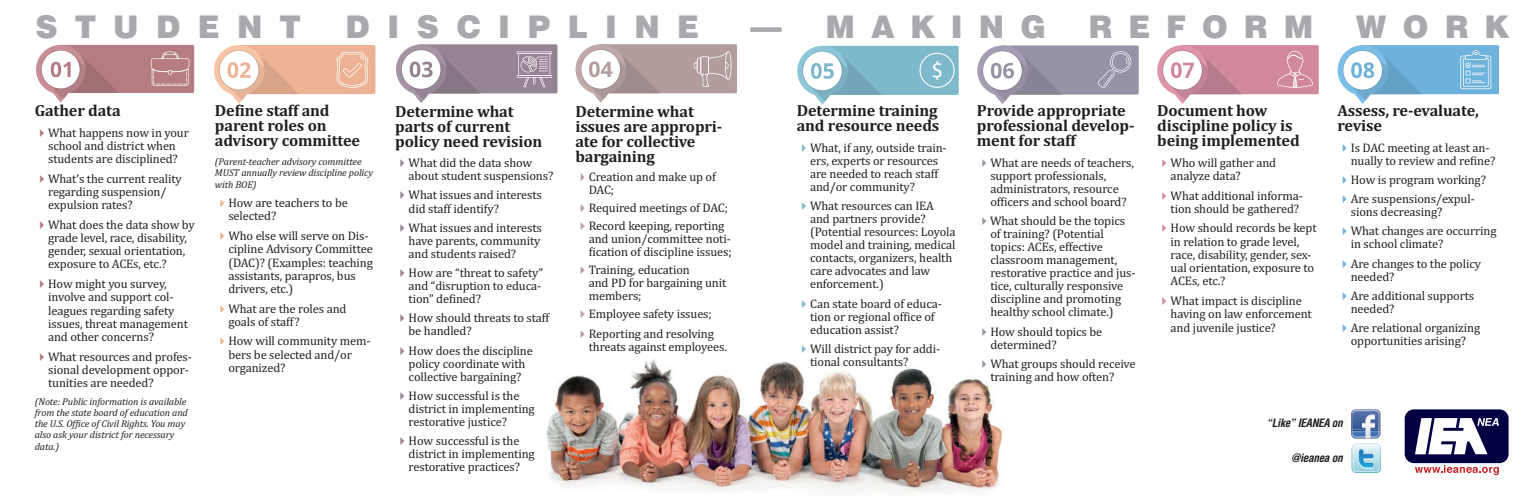
<style>
.page{position:relative;width:1531px;height:496px;background:#fff}
.page>*{position:absolute;margin:0;border:0;box-sizing:border-box;transform-origin:0 0}
.t1{font:900 31.25px "Swiss 721 BT";letter-spacing:.555em;color:#a8a9ad}
.t2{font:23.25px "Myriad Pro";color:#fff}
.t3{font:700 16.25px/15px "Cambria";letter-spacing:-.01em;color:#231f20}
.t4{font:12.5px/13px "Cambria";letter-spacing:-.01em;color:#231f20}
.t5{font:italic 700 condensed 11.25px "Helvetica";letter-spacing:-.03em;color:#231f20}
.t6{font:italic 10px/11.2px "Cambria";letter-spacing:-.01em;color:#231f20}
.s1{color:#b47b82}
.s2{color:#edb193}
.s3{color:#968293}
.s4{color:#b09d9c}
.s5{color:#7db8cb}
.s6{color:#9892a7}
.s7{color:#d2889c}
.s8{color:#6fb4dc}
</style>
<div class="page">
<img style="left:546px;top:358px;width:457px;height:135px">
<svg style="left:1351px;top:409px;width:29px;height:63px;background:#99b8d4"></svg>
<div style="left:1403px;top:408px;width:106px;height:56px;border:3px solid #fff;border-radius:9px"></div>
<div style="left:1404px;top:409px;width:104px;height:53px;background:#020040;border-radius:9px"></div>
<svg style="left:1415px;top:418px;width:83px;height:36px"></svg>
<svg style="left:1415px;top:465px;width:83px;height:10px"></svg>
<div style="left:419px;top:44px;width:138px;height:49px;background:#968393;border-radius:2px"></div>
<svg style="left:396px;top:44px;width:84px;height:59px"></svg>
<svg style="left:516px;top:51px;width:36px;height:36px"></svg>
<div style="left:599px;top:44px;width:138px;height:49px;background:#b29d9c;border-radius:2px"></div>
<svg style="left:575px;top:44px;width:85px;height:59px"></svg>
<svg style="left:693px;top:51px;width:38px;height:36px"></svg>
<div style="left:820px;top:46px;width:138px;height:49px;background:#7eb8cb;border-radius:2px"></div>
<svg style="left:797px;top:46px;width:84px;height:59px"></svg>
<div style="left:919px;top:53px;width:35px;height:35px;border:1px solid #fff;border-radius:50%"></div>
<div style="left:1000px;top:45px;width:138px;height:49px;background:#9892a7;border-radius:2px"></div>
<svg style="left:977px;top:45px;width:84px;height:59px"></svg>
<svg style="left:1098px;top:51px;width:33px;height:37px"></svg>
<div style="left:1180px;top:45px;width:138px;height:49px;background:#d1879c;border-radius:2px"></div>
<svg style="left:1157px;top:45px;width:84px;height:59px"></svg>
<svg style="left:1277px;top:45px;width:42px;height:43px"></svg>
<div style="left:1361px;top:45px;width:137px;height:49px;background:#6db2db;border-radius:2px"></div>
<svg style="left:1337px;top:45px;width:85px;height:59px"></svg>
<svg style="left:1460px;top:50px;width:31px;height:39px"></svg>
<div style="left:237px;top:45px;width:138px;height:49px;background:#edb293;border-radius:2px"></div>
<svg style="left:214px;top:45px;width:84px;height:59px"></svg>
<svg style="left:336px;top:52px;width:32px;height:36px"></svg>
<div style="left:59px;top:45px;width:135px;height:48px;background:#b67c82;border-radius:2px"></div>
<svg style="left:36px;top:45px;width:82px;height:57px"></svg>
<svg style="left:151px;top:51px;width:38px;height:35px"></svg>
<h1 class="t1" style="left:35px;top:15px;width:267px">STUDENT</h1>
<h1 class="t1" style="left:345px;top:15px;width:355px">DISCIPLINE</h1>
<h1 class="t1" style="left:750px;top:15px;width:297px">— MAKING</h1>
<h1 class="t1" style="left:1088px;top:15px;width:226px">REFORM</h1>
<h1 class="t1" style="left:1355px;top:15px;width:154px">WORK</h1>
<h3 class="t3" style="left:35px;top:102px;width:87px">Gather data</h3>
<p class="t4" style="left:35px;top:125px;width:155px;text-align:center"><span class="s1">✔</span>What happens now in your school and district when students are disciplined?</p>
<p class="t4" style="left:48px;top:171px;width:135px;text-indent:-13px"><span class="s1">✔</span>What’s the current reality regarding suspension/ expulsion rates?</p>
<p class="t4" style="left:48px;top:217px;width:148px;text-indent:-13px"><span class="s1">✔</span>What does the data show by grade level, race, disability, gender, sexual orientation, exposure to ACEs, etc.?</p>
<p class="t4" style="left:48px;top:277px;width:141px;text-indent:-13px"><span class="s1">✔</span>How might you survey, involve and support col&shy;leagues regarding safety issues, threat management and other concerns?</p>
<p class="t4" style="left:48px;top:349px;width:145px;text-indent:-13px"><span class="s1">✔</span>What resources and profes&shy;sional development oppor&shy;tunities are needed?</p>
<p class="t6" style="left:35px;top:395px;width:155px">(Note: Public information is available from the state board of education and the U.S. Office of Civil Rights. You may also ask your district for necessary data.)</p>
<h3 class="t3" style="left:215px;top:103px;width:147px">Define staff and parent roles on advisory committee</h3>
<p class="t6" style="left:215px;top:156px;width:160px">(Parent-teacher advisory committee<br>MUST annually review discipline policy with BOE)</p>
<p class="t4" style="left:228px;top:196px;width:121px;text-indent:-13px"><span class="s2">✔</span>How are teachers to be selected?</p>
<p class="t4" style="left:228px;top:229px;width:146px;text-indent:-13px"><span class="s2">✔</span>Who else will serve on Dis&shy;cipline Advisory Committee (DAC)? (Examples: teaching assistants, parapros, bus drivers, etc.)</p>
<p class="t4" style="left:228px;top:301px;width:120px;text-indent:-13px"><span class="s2">✔</span>What are the roles and goals of staff?</p>
<p class="t4" style="left:228px;top:334px;width:144px;text-indent:-13px"><span class="s2">✔</span>How will community mem&shy;bers be selected and/or organized?</p>
<h3 class="t3" style="left:395px;top:103px;width:149px">Determine what parts of current policy need revision</h3>
<p class="t4" style="left:408px;top:156px;width:146px;text-indent:-13px"><span class="s3">✔</span>What did the data show about student suspensions?</p>
<p class="t4" style="left:408px;top:188px;width:135px;text-indent:-13px"><span class="s3">✔</span>What issues and interests did staff identify?</p>
<p class="t4" style="left:408px;top:221px;width:135px;text-indent:-13px"><span class="s3">✔</span>What issues and interests have parents, community and students raised?</p>
<p class="t4" style="left:408px;top:266px;width:136px;text-indent:-13px"><span class="s3">✔</span>How are “threat to safety” and “disruption to educa&shy;tion” defined?</p>
<p class="t4" style="left:408px;top:311px;width:142px;text-indent:-13px"><span class="s3">✔</span>How should threats to staff be handled?</p>
<p class="t4" style="left:396px;top:343px;width:138px;text-align:center"><span class="s3">✔</span>How does the discipline policy coordinate with collective bargaining?</p>
<p class="t4" style="left:408px;top:389px;width:128px;text-indent:-13px"><span class="s3">✔</span>How successful is the district in implementing restorative justice?</p>
<p class="t4" style="left:408px;top:434px;width:128px;text-indent:-13px"><span class="s3">✔</span>How successful is the district in implementing restorative practices?</p>
<h3 class="t3" style="left:575px;top:103px;width:148px">Determine what issues are appropri&shy;ate for collective bargaining</h3>
<p class="t4" style="left:589px;top:170px;width:129px;text-indent:-13px"><span class="s4">✔</span>Creation and make up of<br>DAC;</p>
<p class="t4" style="left:576px;top:201px;width:153px"><span class="s4">✔</span>Required meetings of DAC;</p>
<p class="t4" style="left:589px;top:219px;width:144px;text-indent:-13px"><span class="s4">✔</span>Record keeping, reporting and union/committee noti&shy;fication of discipline issues;</p>
<p class="t4" style="left:589px;top:263px;width:139px;text-indent:-13px"><span class="s4">✔</span>Training, education<br>and PD for bargaining unit members;</p>
<p class="t4" style="left:576px;top:307px;width:137px"><span class="s4">✔</span>Employee safety issues;</p>
<p class="t4" style="left:589px;top:326px;width:140px;text-indent:-13px"><span class="s4">✔</span>Reporting and resolving threats against employees.</p>
<h2 class="t2" style="left:931px;top:61px;width:13px">$</h2>
<h3 class="t3" style="left:796px;top:103px;width:144px">Determine training and resource needs</h3>
<p class="t4" style="left:810px;top:141px;width:138px;text-indent:-13px"><span class="s5">✔</span>What, if any, outside train&shy;ers, experts or resources are needed to reach staff and/or community?</p>
<p class="t4" style="left:810px;top:199px;width:147px;text-indent:-13px"><span class="s5">✔</span>What resources can IEA and partners provide? (Potential resources: Loyola model and training, medical contacts, organizers, health care advocates and law enforcement.)</p>
<p class="t4" style="left:810px;top:296px;width:133px;text-indent:-13px"><span class="s5">✔</span>Can state board of educa&shy;tion or regional office of education assist?</p>
<p class="t4" style="left:810px;top:342px;width:132px;text-indent:-13px"><span class="s5">✔</span>Will district pay for addi&shy;tional consultants?</p>
<h3 class="t3" style="left:977px;top:103px;width:159px">Provide appropriate professional develop&shy;ment for staff</h3>
<p class="t4" style="left:990px;top:156px;width:145px;text-indent:-13px"><span class="s6">✔</span>What are needs of teachers, support professionals, administrators, resource officers and school board?</p>
<p class="t4" style="left:990px;top:214px;width:147px;text-indent:-13px"><span class="s6">✔</span>What should be the topics of training? (Potential topics: ACEs, effective classroom management, restorative practice and jus&shy;tice, culturally responsive discipline and promoting healthy school climate.)</p>
<p class="t4" style="left:990px;top:324px;width:113px;text-indent:-13px"><span class="s6">✔</span>How should topics be determined?</p>
<p class="t4" style="left:990px;top:357px;width:147px;text-indent:-13px"><span class="s6">✔</span>What groups should receive training and how often?</p>
<h3 class="t3" style="left:1157px;top:103px;width:144px">Document how discipline policy is being implemented</h3>
<p class="t4" style="left:1170px;top:156px;width:107px;text-indent:-13px"><span class="s7">✔</span>Who will gather and analyze data?</p>
<p class="t4" style="left:1157px;top:188px;width:146px;text-align:right"><span class="s7">✔</span>What additional informa&shy;tion should be gathered?</p>
<p class="t4" style="left:1170px;top:221px;width:147px;text-indent:-13px"><span class="s7">✔</span>How should records be kept in relation to grade level, race, disability, gender, sex&shy;ual orientation, exposure to<br>ACEs, etc.?</p>
<p class="t4" style="left:1170px;top:294px;width:143px;text-indent:-13px"><span class="s7">✔</span>What impact is discipline having on law enforcement and juvenile justice?</p>
<h3 class="t3" style="left:1337px;top:103px;width:143px">Assess, re-evaluate, revise</h3>
<p class="t4" style="left:1350px;top:141px;width:146px;text-indent:-13px"><span class="s8">✔</span>Is DAC meeting at least an&shy;nually to review and refine?</p>
<p class="t4" style="left:1338px;top:173px;width:149px"><span class="s8">✔</span>How is program working?</p>
<p class="t4" style="left:1350px;top:192px;width:126px;text-indent:-13px"><span class="s8">✔</span>Are suspensions/expul&shy;sions decreasing?</p>
<p class="t4" style="left:1350px;top:224px;width:147px;text-indent:-13px"><span class="s8">✔</span>What changes are occurring in school climate?</p>
<p class="t4" style="left:1350px;top:257px;width:132px;text-indent:-13px"><span class="s8">✔</span>Are changes to the policy needed?</p>
<p class="t4" style="left:1350px;top:289px;width:125px;text-indent:-13px"><span class="s8">✔</span>Are additional supports needed?</p>
<p class="t4" style="left:1338px;top:321px;width:144px;text-align:center"><span class="s8">✔</span>Are relational organizing opportunities arising?</p>
<p class="t5" style="left:1266px;top:418px;width:78px">“Like” IEANEA on</p>
<p class="t5" style="left:1290px;top:453px;width:53px">@ieanea on</p>
</div>
